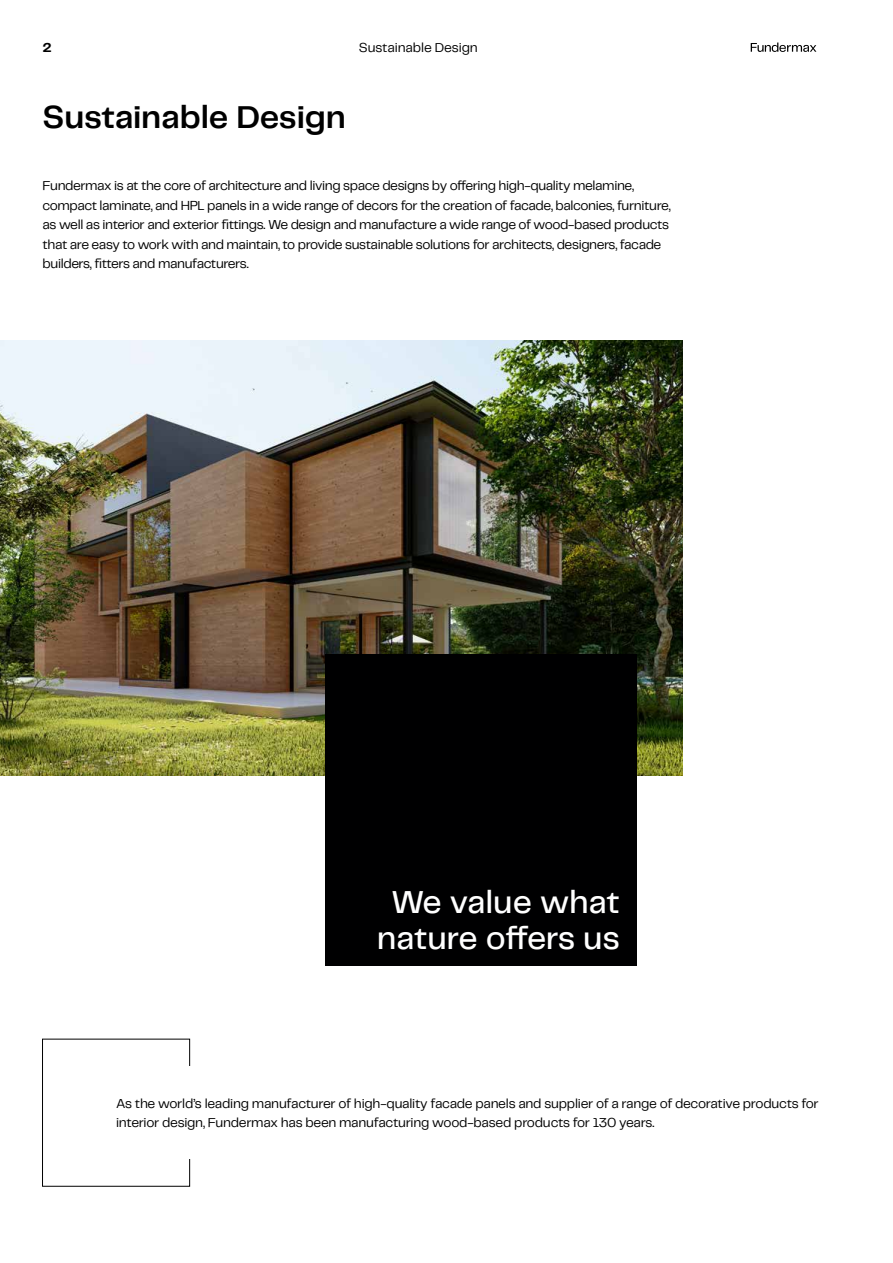
<style>
.page{position:relative;width:893px;height:1263px;background:#fff}
.page>*{position:absolute;margin:0;border:0;box-sizing:border-box;transform-origin:0 0}
.t1{font:500 33px/36px "Telegraf";letter-spacing:-.01em;color:#fff;text-align:center}
.t2{font:600 33px "Telegraf";letter-spacing:-.005em;color:#000}
.t3{font:13.5px/19.5px "Telegraf";letter-spacing:-.025em;color:#000}
.t4{font:700 13.5px "Telegraf";color:#000}
</style>
<div class="page">
<svg style="left:751px;top:43px;width:65px;height:9px"></svg>
<div style="left:42px;top:1039px;width:148px;height:147px;border:1px solid #000001"></div>
<div style="left:116px;top:1066px;width:730px;height:93px;background:#fff"></div>
<img style="left:0;top:340px;width:682px;height:436px">
<div style="left:325px;top:654px;width:312px;height:311px;background:#000001"></div>
<p class="t4" style="left:43px;top:38px;width:11px">2</p>
<p class="t3" style="left:359px;top:37px;width:120px">Sustainable Design</p>
<h1 class="t2" style="left:43px;top:94px;width:305px">Sustainable Design</h1>
<p class="t3" style="left:43px;top:176px;width:630px">Fundermax is at the core of architecture and living space designs by offering high-quality melamine, compact laminate, and HPL panels in a wide range of decors for the creation of facade, balconies, furniture, as well as interior and exterior fittings. We design and manufacture a wide range of wood-based products that are easy to work with and maintain, to provide sustainable solutions for architects, designers, facade builders, fitters and manufacturers.</p>
<h1 class="t1" style="left:377px;top:882px;width:245px">We value what nature offers us</h1>
<p class="t3" style="left:116px;top:1093px;width:704px">As the world’s leading manufacturer of high-quality facade panels and supplier of a range of decorative products for interior design, Fundermax has been manufacturing wood-based products for 130 years.</p>
</div>
